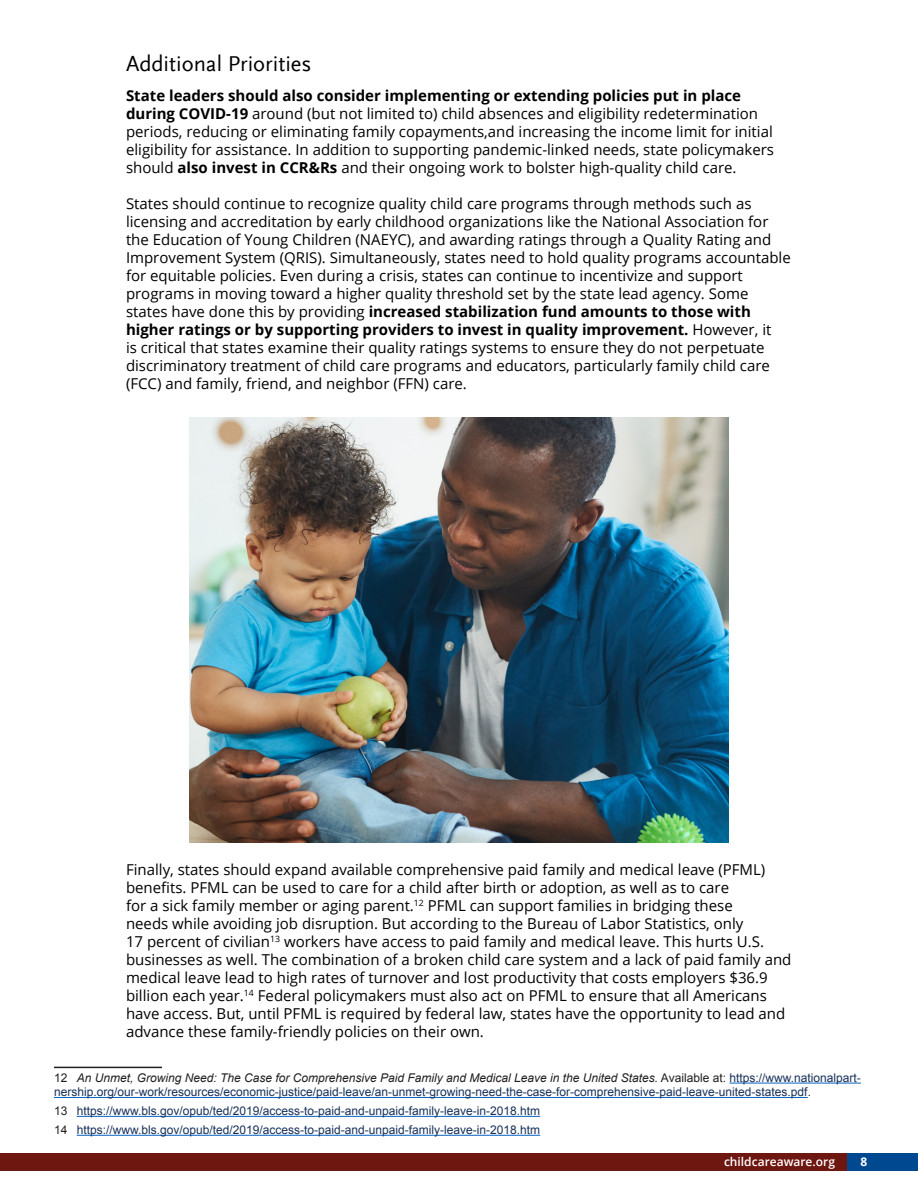
<style>
.page{position:relative;width:918px;height:1188px;background:#fff}
.page>*{position:absolute;margin:0;border:0;box-sizing:border-box;transform-origin:0 0}
.t1{font:22.5px "Scala Sans Offc";color:#000}
.t2{font:15px/18px "Open Sans";color:#000}
.t3{font:12px/14.4px "Arial";color:#17315a}
.t4{font:600 12px "Open Sans";color:#fff}
.t5{font:700 12px "Open Sans";color:#fff}
.s1{font-weight:700}
.s2{color:#231f20}
.s3{font-style:italic;color:#231f20}
</style>
<div class="page">
<div style="left:0;top:1154px;width:847px;height:18px;background:#6e1711"></div>
<div style="left:847px;top:1154px;width:71px;height:18px;background:#004890"></div>
<hr style="left:54px;top:1067px;width:108px;height:1px;background:#231f20">
<hr style="left:729px;top:1083px;width:132px;height:1px;background:#0563c1">
<hr style="left:54px;top:1097px;width:754px;height:1px;background:#0563c1">
<hr style="left:77px;top:1116px;width:463px;height:1px;background:#0563c1">
<hr style="left:77px;top:1135px;width:463px;height:1px;background:#0563c1">
<img style="left:189px;top:417px;width:540px;height:425px">
<h3 class="t1" style="left:126px;top:51px;width:187px">Additional Priorities</h3>
<p class="t2" style="left:126px;top:86px;width:650px"><span class="s1">State leaders should also consider implementing or extending policies put in place during COVID-19</span> around (but not limited to) child absences and eligibility redetermination periods, reducing or eliminating family copayments,and increasing the income limit for initial eligibility for assistance. In addition to supporting pandemic-linked needs, state policymakers should <span class="s1">also invest in CCR&amp;Rs</span> and their ongoing work to bolster high-quality child care.</p>
<p class="t2" style="left:126px;top:194px;width:666px">States should continue to recognize quality child care programs through methods such as licensing and accreditation by early childhood organizations like the National Association for the Education of Young Children (NAEYC), and awarding ratings through a Quality Rating and Improvement System (QRIS). Simultaneously, states need to hold quality programs accountable for equitable policies. Even during a crisis, states can continue to incentivize and support programs in moving toward a higher quality threshold set by the state lead agency. Some states have done this by providing <span class="s1">increased stabilization fund amounts to those with higher ratings or by supporting providers to invest in quality improvement.</span> However, it<br>is critical that states examine their quality ratings systems to ensure they do not perpetuate discriminatory treatment of child care programs and educators, particularly family child care (FCC) and family, friend, and neighbor (FFN) care.</p>
<p class="t2" style="left:126px;top:860px;width:667px">Finally, states should expand available comprehensive paid family and medical leave (PFML) benefits. PFML can be used to care for a child after birth or adoption, as well as to care<br>for a sick family member or aging parent.<sup>12</sup> PFML can support families in bridging these<br>needs while avoiding job disruption. But according to the Bureau of Labor Statistics, only<br>17 percent of civilian<sup>13</sup> workers have access to paid family and medical leave. This hurts U.S. businesses as well. The combination of a broken child care system and a lack of paid family and medical leave lead to high rates of turnover and lost productivity that costs employers $36.9 billion each year.<sup>14</sup> Federal policymakers must also act on PFML to ensure that all Americans have access. But, until PFML is required by federal law, states have the opportunity to lead and advance these family-friendly policies on their own.</p>
<p class="t3" style="left:54px;top:1071px;width:808px"><span class="s2">12</span> <span class="s3">An Unmet, Growing Need: The Case for Comprehensive Paid Family and Medical Leave in the United States.</span> <span class="s2">Available at:</span> https://www.nationalpart&shy;nership.org/our-work/resources/economic-justice/paid-leave/an-unmet-growing-need-the-case-for-comprehensive-paid-leave-united-states.pdf<span class="s2">.</span></p>
<p class="t3" style="left:54px;top:1104px;width:488px"><span class="s2">13</span> https://www.bls.gov/opub/ted/2019/access-to-paid-and-unpaid-family-leave-in-2018.htm</p>
<p class="t3" style="left:54px;top:1123px;width:488px"><span class="s2">14</span> https://www.bls.gov/opub/ted/2019/access-to-paid-and-unpaid-family-leave-in-2018.htm</p>
<p class="t4" style="left:724px;top:1153px;width:112px">childcareaware.org</p>
<p class="t5" style="left:860px;top:1153px;width:8px">8</p>
</div>
